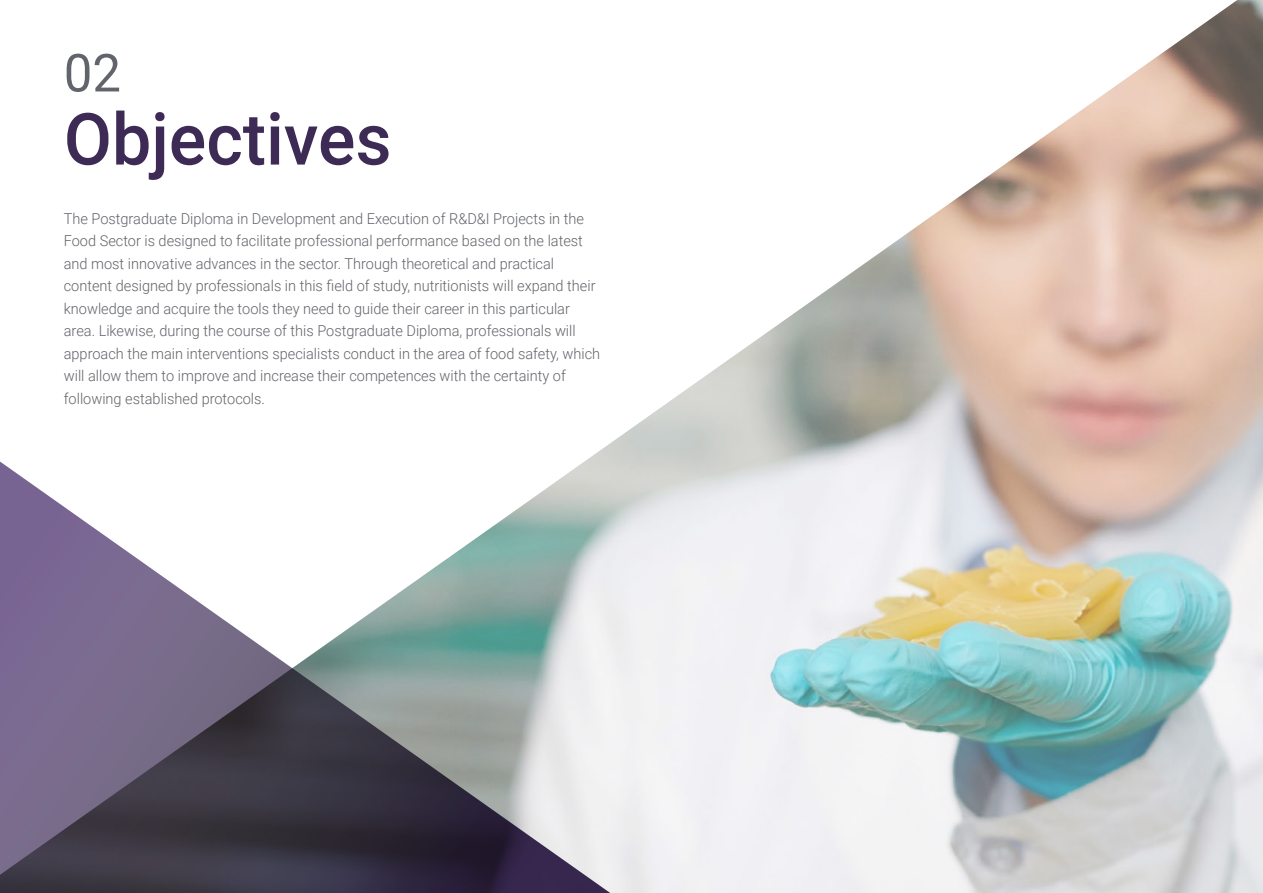
<style>
.page{position:relative;width:1263px;height:893px;background:#fff}
.page>*{position:absolute;margin:0;border:0;box-sizing:border-box;transform-origin:0 0}
.t1{font:500 72px "Roboto";color:#3d2b56}
.t2{font:52.5px "Roboto";color:#61646a}
.t3{font:300 15px/22.5px "Roboto";color:#61646a}
</style>
<div class="page">
<img style="left:607px;top:0;width:656px;height:893px">
<svg style="left:0;top:446px;width:640px;height:447px"></svg>
<h2 class="t2" style="left:64px;top:36px;width:59px">02</h2>
<h1 class="t1" style="left:64px;top:89px;width:329px">Objectives</h1>
<p class="t3" style="left:64px;top:207px;width:538px">The Postgraduate Diploma in Development and Execution of R&amp;D&amp;I Projects in the Food Sector is designed to facilitate professional performance based on the latest and most innovative advances in the sector. Through theoretical and practical content designed by professionals in this field of study, nutritionists will expand their knowledge and acquire the tools they need to guide their career in this particular area. Likewise, during the course of this Postgraduate Diploma, professionals will approach the main interventions specialists conduct in the area of food safety, which will allow them to improve and increase their competences with the certainty of following established protocols.</p>
</div>
